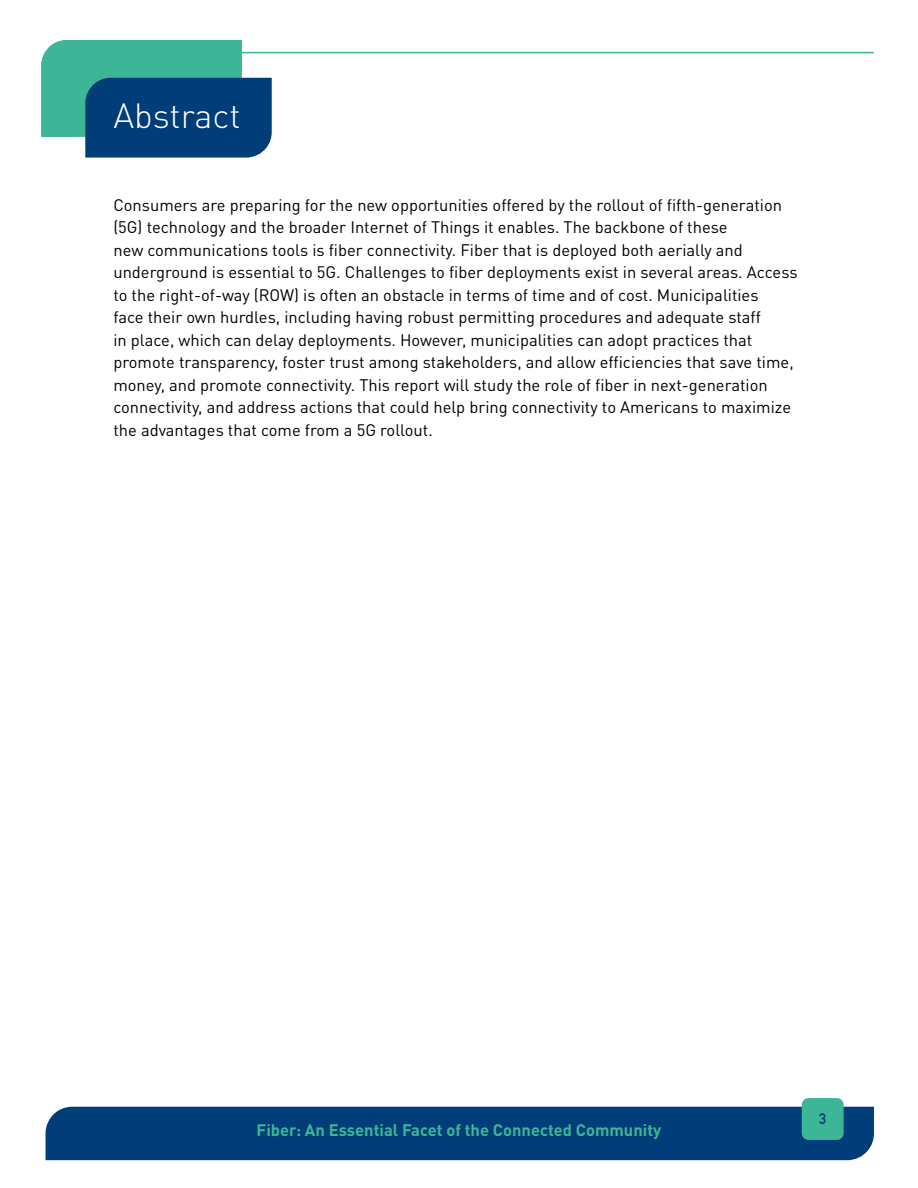
<style>
.page{position:relative;width:918px;height:1188px;background:#fff}
.page>*{position:absolute;margin:0;border:0;box-sizing:border-box;transform-origin:0 0}
.t1{font:300 34.5px "DIN Pro";color:#fff}
.t2{font:16.5px/22.5px "DIN Pro";color:#000}
.t3{font:700 16.5px "DIN Pro";color:#3cb696}
.t4{font:700 15px "DIN Alternate";color:#003d79}
</style>
<div class="page">
<div style="left:46px;top:1107px;width:828px;height:53px;background:#003d79"></div>
<hr style="left:200px;top:52px;width:674px;height:1px;background:#3cb696">
<div style="left:802px;top:1098px;width:42px;height:42px;background:#3cb696;border-radius:7px"></div>
<svg style="left:41px;top:40px;width:231px;height:118px;background:#2d7b8f"></svg>
<h1 class="t1" style="left:113px;top:89px;width:129px">Abstract</h1>
<p class="t2" style="left:113px;top:192px;width:686px">Consumers are preparing for the new opportunities offered by the rollout of fifth-generation (5G) technology and the broader Internet of Things it enables. The backbone of these<br>new communications tools is fiber connectivity. Fiber that is deployed both aerially and underground is essential to 5G. Challenges to fiber deployments exist in several areas. Access to the right-of-way (ROW) is often an obstacle in terms of time and of cost. Municipalities<br>face their own hurdles, including having robust permitting procedures and adequate staff<br>in place, which can delay deployments. However, municipalities can adopt practices that promote transparency, foster trust among stakeholders, and allow efficiencies that save time, money, and promote connectivity. This report will study the role of fiber in next-generation connectivity, and address actions that could help bring connectivity to Americans to maximize the advantages that come from a 5G rollout.</p>
<p class="t3" style="left:257px;top:1116px;width:406px">Fiber: An Essential Facet of the Connected Community</p>
<p class="t4" style="left:819px;top:1107px;width:9px">3</p>
</div>
